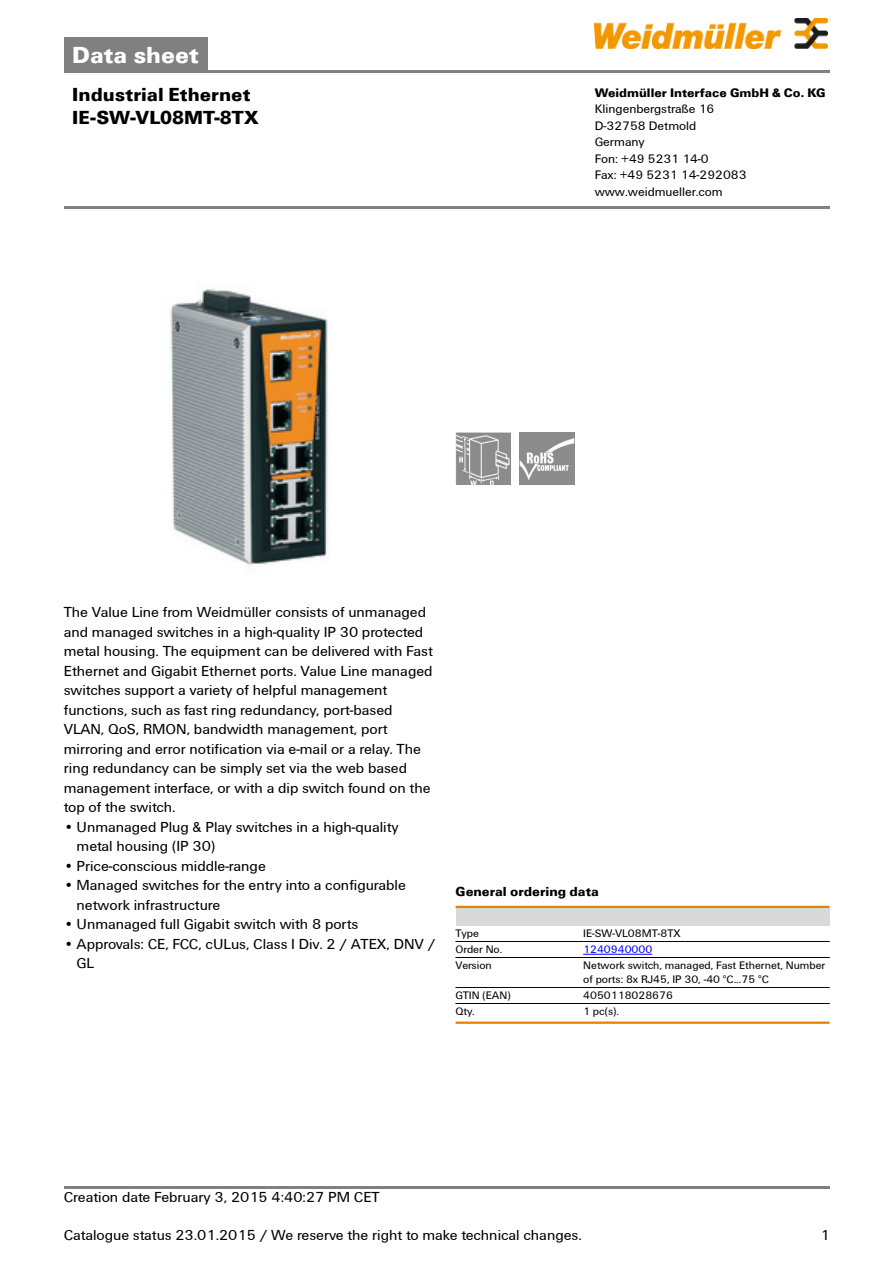
<style>
.page{position:relative;width:893px;height:1263px;background:#fff}
.page>*{position:absolute;margin:0;border:0;box-sizing:border-box;transform-origin:0 0}
.t1{font:700 24px "Weidmueller";color:#fff}
.t2{font:700 19.5px/22.5px "Weidmueller";color:#000}
.t3{font:15px/19.5px "Weidmueller";color:#000}
.t4{font:700 13.5px "Weidmueller";color:#000}
.t5{font:12.75px/16.5px "Weidmueller";color:#000}
.t6{font:700 12.75px "Weidmueller";color:#000}
.t7{font:11.25px/13.6px "Weidmueller";color:#000}
.t8{font:11.25px "Weidmueller";color:#00f}
</style>
<div class="page">
<div style="left:64px;top:38px;width:143px;height:32px;background:#808080"></div>
<hr style="left:64px;top:70px;width:765px;height:2px;background:#808080">
<img style="left:594px;top:18px;width:233px;height:30px">
<hr style="left:64px;top:1186px;width:765px;height:3px;background:#808080">
<img style="left:170px;top:289px;width:158px;height:276px">
<img style="left:455px;top:433px;width:56px;height:52px">
<img style="left:519px;top:433px;width:55px;height:52px">
<hr style="left:455px;top:906px;width:374px;height:2px;background:#e18200">
<div style="left:455px;top:908px;width:374px;height:17px;background:#d9d9d9"></div>
<hr style="left:455px;top:941px;width:128px;height:1px;background:#000">
<hr style="left:455px;top:957px;width:128px;height:1px;background:#000">
<hr style="left:583px;top:941px;width:246px;height:1px;background:#000">
<hr style="left:583px;top:957px;width:246px;height:1px;background:#000">
<hr style="left:583px;top:954px;width:69px;height:1px;background:#00f">
<hr style="left:455px;top:958px;width:128px;height:1px;background:#000">
<hr style="left:583px;top:958px;width:246px;height:1px;background:#000">
<hr style="left:455px;top:987px;width:128px;height:1px;background:#000">
<hr style="left:583px;top:987px;width:246px;height:1px;background:#000">
<hr style="left:455px;top:1003px;width:128px;height:1px;background:#000">
<hr style="left:583px;top:1003px;width:246px;height:1px;background:#000">
<hr style="left:455px;top:1022px;width:374px;height:2px;background:#e18200">
<hr style="left:64px;top:206px;width:765px;height:3px;background:#808080">
<h1 class="t1" style="left:72px;top:40px;width:128px">Data sheet</h1>
<h2 class="t2" style="left:72px;top:83px;width:188px">Industrial Ethernet<br>IE-SW-VL08MT-8TX</h2>
<p class="t6" style="left:594px;top:85px;width:232px">Weidmüller Interface GmbH &amp; Co. KG</p>
<p class="t5" style="left:594px;top:101px;width:153px">Klingenbergstraße 16<br>D-32758 Detmold<br>Germany<br>Fon: +49 5231 14-0<br>Fax: +49 5231 14-292083 www.weidmueller.com</p>
<p class="t3" style="left:64px;top:602px;width:370px">The Value Line from Weidmüller consists of unmanaged and managed switches in a high-quality IP 30 protected metal housing. The equipment can be delivered with Fast Ethernet and Gigabit Ethernet ports. Value Line managed switches support a variety of helpful management functions, such as fast ring redundancy, port-based VLAN, QoS, RMON, bandwidth management, port mirroring and error notification via e-mail or a relay. The ring redundancy can be simply set via the web based management interface, or with a dip switch found on the top of the switch.</p>
<p class="t3" style="left:77px;top:817px;width:324px;text-indent:-13px">• Unmanaged Plug &amp; Play switches in a high-quality metal housing (IP 30)</p>
<p class="t3" style="left:64px;top:856px;width:203px">• Price-conscious middle-range</p>
<p class="t3" style="left:77px;top:875px;width:331px;text-indent:-13px">• Managed switches for the entry into a configurable network infrastructure</p>
<p class="t3" style="left:64px;top:914px;width:296px">• Unmanaged full Gigabit switch with 8 ports</p>
<p class="t3" style="left:77px;top:934px;width:360px;text-indent:-13px">• Approvals: CE, FCC, cULus, Class I Div. 2 / ATEX, DNV /<br>GL</p>
<p class="t4" style="left:455px;top:884px;width:145px">General ordering data</p>
<p class="t7" style="left:455px;top:926px;width:25px">Type</p>
<p class="t7" style="left:583px;top:926px;width:99px">IE-SW-VL08MT-8TX</p>
<p class="t7" style="left:455px;top:943px;width:48px">Order No.</p>
<p class="t8" style="left:583px;top:943px;width:70px">1240940000</p>
<p class="t7" style="left:455px;top:959px;width:38px">Version</p>
<p class="t7" style="left:583px;top:959px;width:244px">Network switch, managed, Fast Ethernet, Number of ports: 8x RJ45, IP 30, -40 °C...75 °C</p>
<p class="t7" style="left:455px;top:989px;width:56px">GTIN (EAN)</p>
<p class="t7" style="left:583px;top:989px;width:91px">4050118028676</p>
<p class="t7" style="left:455px;top:1005px;width:21px">Qty.</p>
<p class="t7" style="left:583px;top:1005px;width:37px">1 pc(s).</p>
<p class="t3" style="left:64px;top:1187px;width:317px">Creation date February 3, 2015 4:40:27 PM CET</p>
<p class="t3" style="left:64px;top:1226px;width:519px">Catalogue status 23.01.2015 / We reserve the right to make technical changes.</p>
<p class="t3" style="left:820px;top:1226px;width:11px">1</p>
</div>
